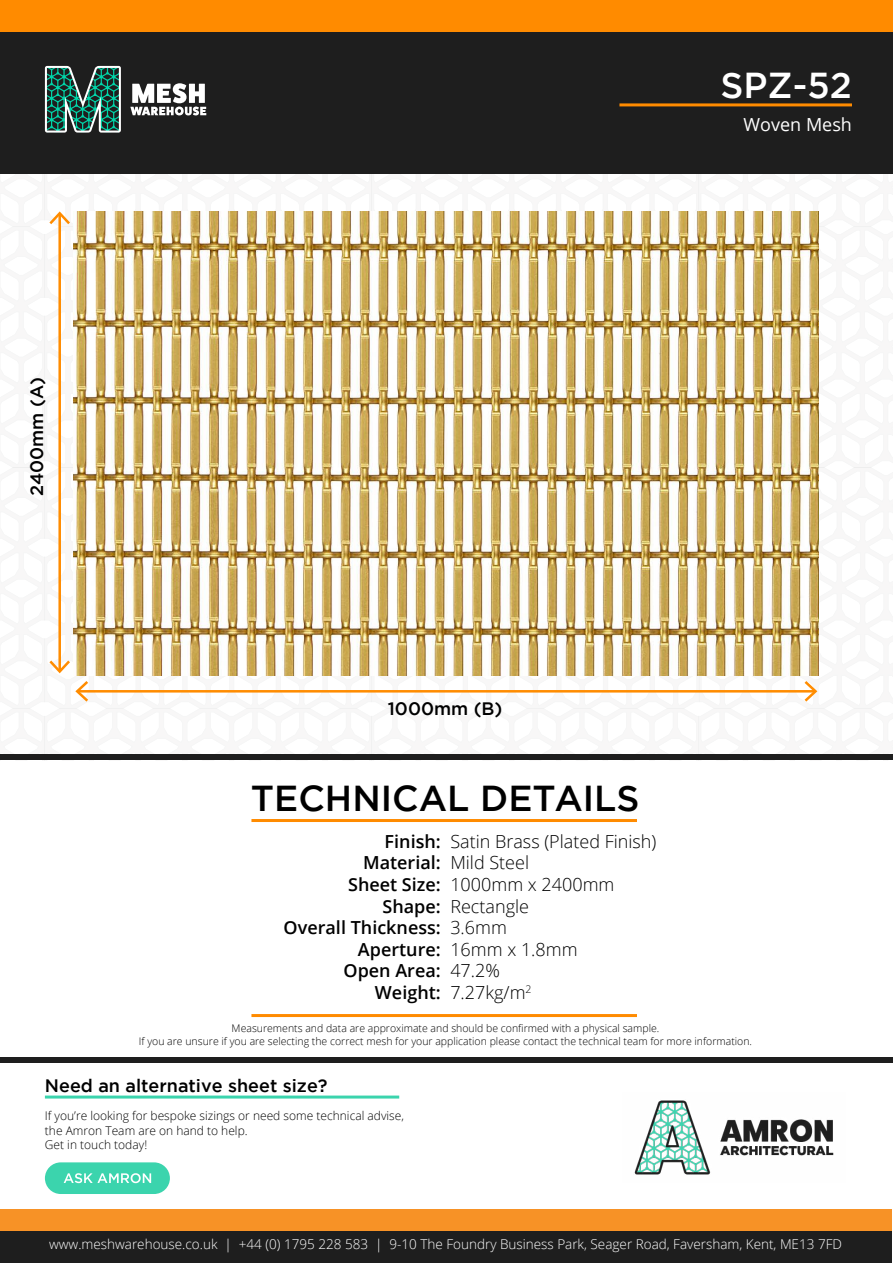
<style>
.page{position:relative;width:893px;height:1263px;background:#fff}
.page>*{position:absolute;margin:0;border:0;box-sizing:border-box;transform-origin:0 0}
.t1{font:500 36px "Gotham";color:#000}
.t2{font:500 36px "Gotham";color:#fff}
.t3{font:300 18px/21.6px "Open Sans";color:#000}
.t4{font:600 18px/21.6px "Open Sans";color:#000;text-align:right}
.t5{font:500 18px "Gotham";color:#000}
.t6{font:18px "Open Sans";color:#fff}
.t7{font:300 13.5px "Open Sans";color:#fff}
.t8{font:300 12px/14.4px "Open Sans";color:#000}
.t9{font:300 10.5px/12.6px "Open Sans";color:#000;text-align:center}
</style>
<div class="page">
<div style="left:0;top:1230px;width:892px;height:33px;background:#1e1e1e"></div>
<div style="left:0;top:31px;width:893px;height:143px;background:#1e1e1e"></div>
<div style="left:0;top:1209px;width:892px;height:21px;background:#f79226"></div>
<div style="left:0;top:0;width:893px;height:31px;background:#ff8b00"></div>
<svg style="left:45px;top:66px;width:76px;height:67px"></svg>
<svg style="left:130px;top:83px;width:76px;height:32px"></svg>
<hr style="left:619px;top:103px;width:233px;height:3px;background:#ff8b00">
<hr style="left:251px;top:819px;width:386px;height:3px;background:#ff8b00">
<hr style="left:251px;top:1014px;width:386px;height:3px;background:#ff8b00">
<div style="left:0;top:1058px;width:893px;height:5px;background:#1e1e1e"></div>
<img style="left:0;top:174px;width:893px;height:587px">
<div style="left:45px;top:1162px;width:125px;height:32px;background:#3bd4ad;border-radius:16px"></div>
<svg style="left:64px;top:1173px;width:87px;height:10px"></svg>
<hr style="left:45px;top:1095px;width:354px;height:3px;background:#3bd4ad">
<img style="left:634px;top:1100px;width:200px;height:75px">
<h1 class="t2" style="left:720px;top:65px;width:133px">SPZ-52</h1>
<h2 class="t6" style="left:744px;top:112px;width:110px">Woven Mesh</h2>
<h2 class="t5" style="left:26px;top:496px;width:121px;rotate:-90deg">2400mm (A)</h2>
<h2 class="t5" style="left:388px;top:698px;width:116px">1000mm (B)</h2>
<h1 class="t1" style="left:251px;top:778px;width:390px">TECHNICAL DETAILS</h1>
<h2 class="t4" style="left:284px;top:830px;width:159px">Finish:<br>Material:<br>Sheet Size:<br>Shape:<br>Overall Thickness:<br>Aperture:<br>Open Area:<br>Weight:</h2>
<h2 class="t3" style="left:450px;top:830px;width:208px">Satin Brass (Plated Finish)<br>Mild Steel<br>1000mm x 2400mm<br>Rectangle<br>3.6mm<br>16mm x 1.8mm<br>47.2%<br>7.27kg/m<sup>2</sup></h2>
<p class="t9" style="left:139px;top:1022px;width:615px">Measurements and data are approximate and should be confirmed with a physical sample.<br>If you are unsure if you are selecting the correct mesh for your application please contact the technical team for more information.</p>
<h2 class="t5" style="left:45px;top:1075px;width:284px">Need an alternative sheet size?</h2>
<p class="t8" style="left:45px;top:1108px;width:361px">If you’re looking for bespoke sizings or need some technical advise, the Amron Team are on hand to help.<br>Get in touch today!</p>
<p class="t7" style="left:49px;top:1235px;width:794px">www.meshwarehouse.co.uk | +44 (0) 1795 228 583 | 9-10 The Foundry Business Park, Seager Road, Faversham, Kent, ME13 7FD</p>
</div>
